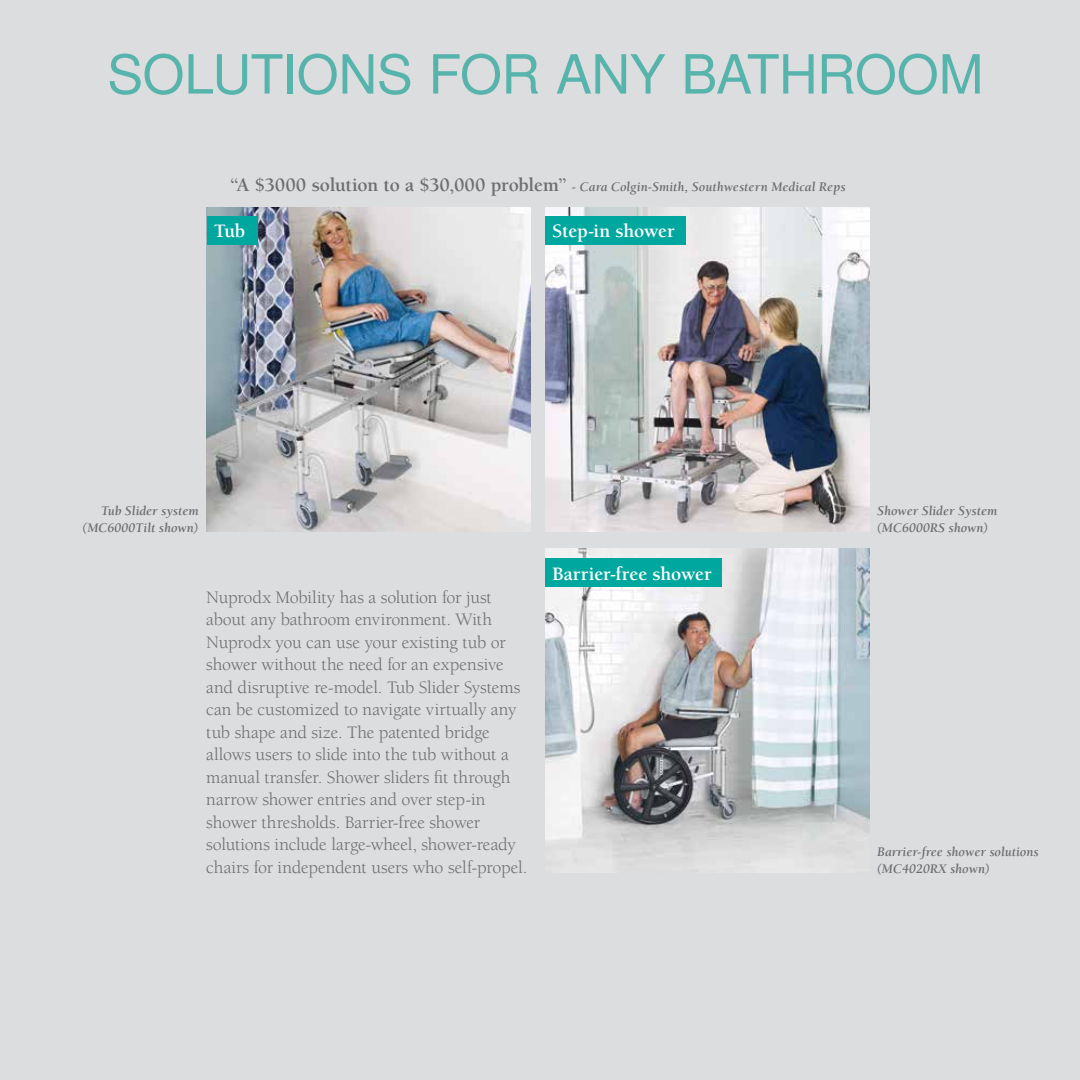
<style>
.page{position:relative;width:1080px;height:1080px;background:#dcddde}
.page>*{position:absolute;margin:0;border:0;box-sizing:border-box;transform-origin:0 0}
.t1{font:54px "Nimbus San L";letter-spacing:-.015em;color:#57b4ad}
.t2{font:700 19.5px "Berkeley Std";letter-spacing:-.01em;color:#fff}
.t3{font:18px/22.5px "Berkeley Std";letter-spacing:-.01em;color:#6d6e71}
.t4{font:italic 700 13.5px/16.2px "Berkeley Std";color:#6d6e71}
.s1{font-style:normal;font-size:19.5px}
</style>
<div class="page">
<img style="left:545px;top:549px;width:324px;height:324px">
<img style="left:206px;top:208px;width:324px;height:324px">
<img style="left:545px;top:208px;width:324px;height:324px">
<div style="left:207px;top:217px;width:50px;height:28px;background:#00a79e"></div>
<div style="left:545px;top:217px;width:141px;height:28px;background:#00a79e"></div>
<div style="left:545px;top:559px;width:176px;height:28px;background:#00a79e"></div>
<h1 class="t1" style="left:107px;top:36px;width:878px">SOLUTIONS FOR ANY BATHROOM</h1>
<p class="t4" style="left:230px;top:179px;width:617px"><span class="s1">“A $3000 solution to a $30,000 problem”</span> - Cara Colgin-Smith, Southwestern Medical Reps</p>
<p class="t2" style="left:214px;top:221px;width:33px">Tub</p>
<p class="t2" style="left:552px;top:221px;width:124px">Step-in shower</p>
<p class="t4" style="left:83px;top:503px;width:118px;text-align:right">Tub Slider system (MC6000Tilt shown)</p>
<p class="t3" style="left:206px;top:586px;width:323px">Nuprodx Mobility has a solution for just about any bathroom environment. With Nuprodx you can use your existing tub or shower without the need for an expensive and disruptive re-model. Tub Slider Systems can be customized to navigate virtually any tub shape and size. The patented bridge allows users to slide into the tub without a manual transfer. Shower sliders fit through narrow shower entries and over step-in shower thresholds. Barrier-free shower solutions include large-wheel, shower-ready chairs for independent users who self-propel.</p>
<p class="t2" style="left:552px;top:563px;width:161px">Barrier-free shower</p>
<p class="t4" style="left:877px;top:503px;width:122px">Shower Slider System (MC6000RS shown)</p>
<p class="t4" style="left:877px;top:844px;width:163px">Barrier-free shower solutions (MC4020RX shown)</p>
</div>
